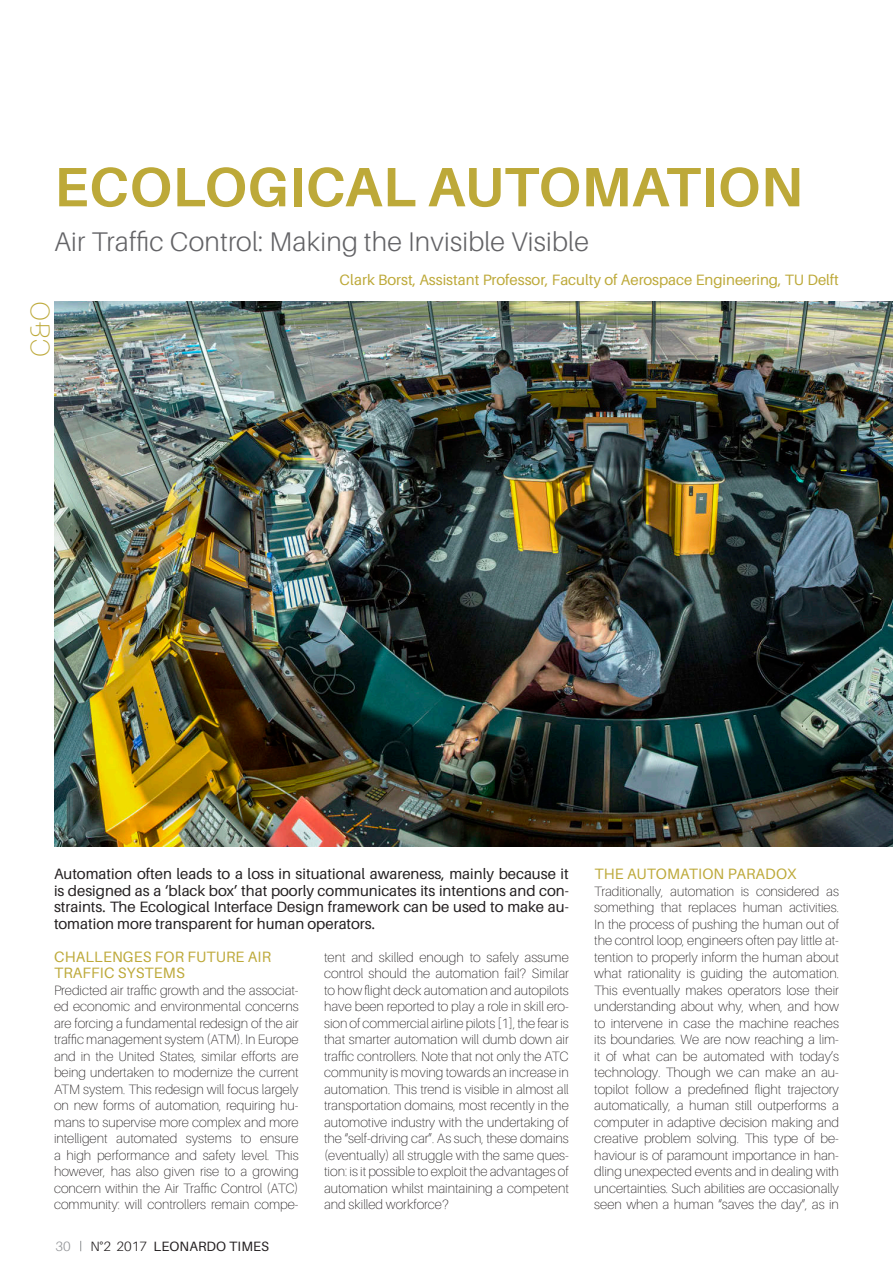
<style>
.page{position:relative;width:893px;height:1263px;background:#fff}
.page>*{position:absolute;margin:0;border:0;box-sizing:border-box;transform-origin:0 0}
.t1{font:700 55.5px "Aileron";letter-spacing:.01em;color:#bda939}
.t2{font:300 27px "Aileron";letter-spacing:.01em;color:#636366}
.t3{font:100 27px "Aileron";color:#bda939}
.t4{font:15px/16.5px "Aileron";color:#231f20;text-align:justify}
.t5{font:15px/16.5px "Aileron";color:#bda939}
.t6{font:100 13.5px/16.5px "Aileron";color:#231f20;text-align:justify}
.t7{font:13.5px "Aileron";letter-spacing:.01em;color:#231f20}
.t8{font:300 13.5px "Aileron";color:#939598}
.s1{font-weight:300}
</style>
<div class="page">
<img style="left:54px;top:302px;width:838px;height:544px">
<h1 class="t1" style="left:54px;top:156px;width:750px">ECOLOGICAL AUTOMATION</h1>
<h2 class="t2" style="left:54px;top:227px;width:537px">Air Traffic Control: Making the Invisible Visible</h2>
<h2 class="t3" style="left:25px;top:357px;width:57px;rotate:-90deg">C&amp;O</h2>
<p class="t5" style="left:340px;top:272px;width:501px">Clark Borst, Assistant Professor, Faculty of Aerospace Engineering, TU Delft</p>
<p class="t4" style="left:54px;top:866px;width:516px">Automation often leads to a loss in situational awareness, mainly because it is designed as a ‘black box’ that poorly communicates its intentions and con&shy;straints. The Ecological Interface Design framework can be used to make au&shy;tomation more transparent for human operators.</p>
<p class="t5" style="left:54px;top:948px;width:218px">CHALLENGES FOR FUTURE AIR<br>TRAFFIC SYSTEMS</p>
<p class="t6" style="left:54px;top:982px;width:246px">Predicted air traffic growth and the associat&shy;ed economic and environmental concerns are forcing a fundamental redesign of the air traffic management system (ATM). In Europe and in the United States, similar efforts are being undertaken to modernize the current ATM system. This redesign will focus largely on new forms of automation, requiring hu&shy;mans to supervise more complex and more intelligent automated systems to ensure a high performance and safety level. This however, has also given rise to a growing concern within the Air Traffic Control (ATC) community: will controllers remain compe-</p>
<p class="t6" style="left:324px;top:949px;width:246px">tent and skilled enough to safely assume control should the automation fail? Similar to how flight deck automation and autopilots have been reported to play a role in skill ero&shy;sion of commercial airline pilots [1], the fear is that smarter automation will dumb down air traffic controllers. Note that not only the ATC community is moving towards an increase in automation. This trend is visible in almost all transportation domains, most recently in the automotive industry with the undertaking of the “self-driving car”. As such, these domains (eventually) all struggle with the same ques&shy;tion: is it possible to exploit the advantages of automation whilst maintaining a competent and skilled workforce?</p>
<p class="t8" style="left:56px;top:1239px;width:17px">30</p>
<p class="t7" style="left:90px;top:1239px;width:180px"><span class="s1">N°2 2017</span> LEONARDO TIMES</p>
<p class="t5" style="left:594px;top:866px;width:204px">THE AUTOMATION PARADOX</p>
<p class="t6" style="left:594px;top:883px;width:246px">Traditionally, automation is considered as something that replaces human activities.<br>In the process of pushing the human out of the control loop, engineers often pay little at&shy;tention to properly inform the human about what rationality is guiding the automation.<br>This eventually makes operators lose their understanding about why, when, and how to intervene in case the machine reaches its boundaries. We are now reaching a lim&shy;it of what can be automated with today’s technology. Though we can make an au&shy;topilot follow a predefined flight trajectory automatically, a human still outperforms a computer in adaptive decision making and creative problem solving. This type of be&shy;haviour is of paramount importance in han&shy;dling unexpected events and in dealing with uncertainties. Such abilities are occasionally seen when a human “saves the day”, as in</p>
</div>
